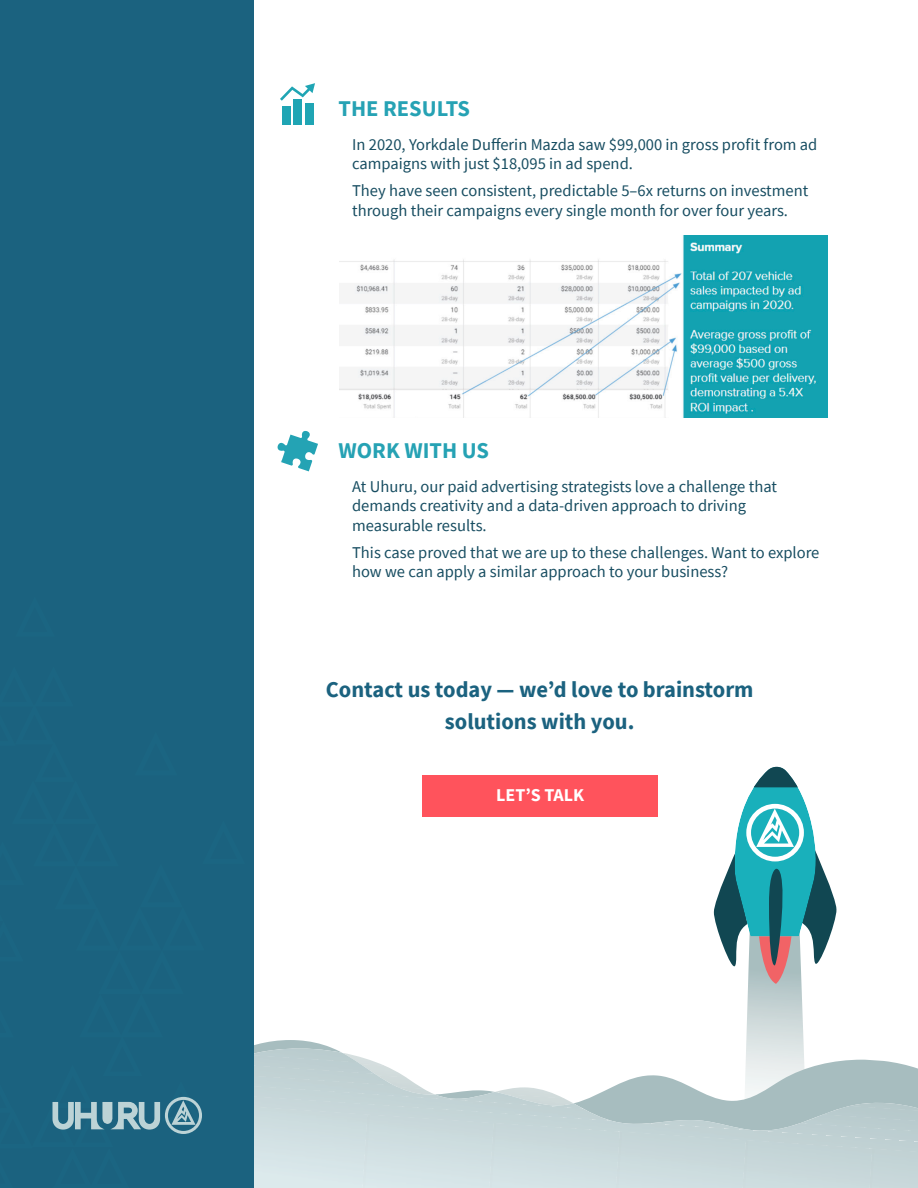
<style>
.page{position:relative;width:918px;height:1188px;background:#fff}
.page>*{position:absolute;margin:0;border:0;box-sizing:border-box;transform-origin:0 0}
.Subtitles{font:700 22.5px/31.5px "Source Sans Pro";color:#1b627f;text-align:center}
.t1{font:700 22.5px "Source Sans Pro";color:#26a2b4}
.Subtitles-2{font:700 18px "Source Sans Pro";color:#fff}
.t2{font:16.5px/19.8px "Source Sans Pro";color:#174d61}
</style>
<div class="page">
<img style="left:746px;top:984px;width:58px;height:56px">
<svg style="left:714px;top:767px;width:123px;height:217px"></svg>
<svg style="left:254px;top:1040px;width:664px;height:56px"></svg>
<img style="left:647px;top:1120px;width:271px;height:22px">
<img style="left:254px;top:1082px;width:359px;height:39px">
<img style="left:800px;top:1114px;width:118px;height:17px">
<img style="left:254px;top:1073px;width:329px;height:36px">
<img style="left:823px;top:1106px;width:95px;height:15px">
<img style="left:254px;top:1064px;width:141px;height:22px">
<img style="left:849px;top:1103px;width:69px;height:5px">
<img style="left:254px;top:1055px;width:121px;height:19px">
<img style="left:254px;top:1049px;width:104px;height:14px">
<div style="left:0;top:0;width:254px;height:1188px;background:#1b627f"></div>
<svg style="left:52px;top:1096px;width:150px;height:38px"></svg>
<svg style="left:280px;top:83px;width:35px;height:18px"></svg>
<div style="left:282px;top:106px;width:9px;height:19px;background:#1fa5b4"></div>
<div style="left:294px;top:99px;width:8px;height:26px;background:#1fa5b4"></div>
<div style="left:305px;top:104px;width:9px;height:21px;background:#1fa5b4"></div>
<svg style="left:277px;top:431px;width:41px;height:40px"></svg>
<div style="left:423px;top:775px;width:235px;height:42px;background:#ff535c"></div>
<img style="left:339px;top:236px;width:489px;height:182px">
<p class="t1" style="left:339px;top:94px;width:133px">THE RESULTS</p>
<p class="t2" style="left:352px;top:134px;width:467px">In 2020, Yorkdale Dufferin Mazda saw $99,000 in gross profit from ad campaigns with just $18,095 in ad spend.</p>
<p class="t2" style="left:352px;top:180px;width:458px">They have seen consistent, predictable 5–6x returns on investment through their campaigns every single month for over four years.</p>
<p class="t1" style="left:339px;top:436px;width:152px">WORK WITH US</p>
<p class="t2" style="left:352px;top:476px;width:426px">At Uhuru, our paid advertising strategists love a challenge that demands creativity and a data-driven approach to driving measurable results.</p>
<p class="t2" style="left:352px;top:542px;width:469px">This case proved that we are up to these challenges. Want to explore how we can apply a similar approach to your business?</p>
<p class="Subtitles" style="left:326px;top:674px;width:429px">Contact us today — we’d love to brainstorm solutions with you.</p>
<p class="Subtitles-2" style="left:496px;top:783px;width:90px">LET’S TALK</p>
</div>
